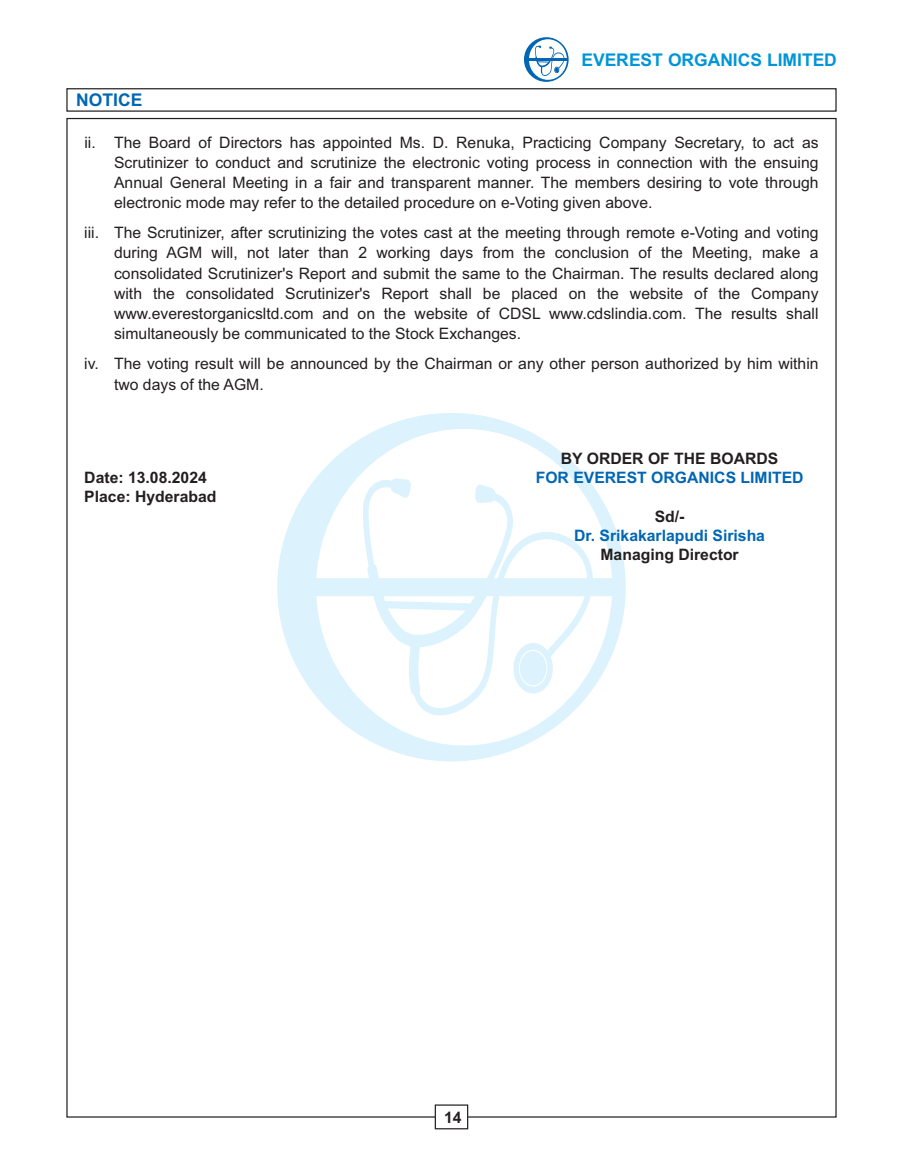
<style>
.page{position:relative;width:903px;height:1166px;background:#fff}
.page>*{position:absolute;margin:0;border:0;box-sizing:border-box;transform-origin:0 0}
.t1{font:700 17.5px "Arial";color:#0095d9}
.t2{font:700 17.5px "Arial";color:#0166b3}
.t3{font:15.75px/20.3px "Arial";color:#231f20;text-align:justify}
.t4{font:700 15.75px "Arial";color:#231f20}
.t5{font:700 15.75px "Arial";color:#0166b3}
</style>
<div class="page">
<svg style="left:277px;top:413px;width:349px;height:348px"></svg>
<div style="left:66px;top:88px;width:770px;height:24px;border:1px solid #231f20"></div>
<svg style="left:434px;top:1104px;width:35px;height:26px"></svg>
<svg style="left:524px;top:37px;width:45px;height:45px"></svg>
<p class="t2" style="left:76px;top:93px;width:68px">NOTICE</p>
<p class="t1" style="left:582px;top:53px;width:257px">EVEREST ORGANICS LIMITED</p>
<p class="t3" style="left:114px;top:133px;width:706px;text-indent:-30px">ii. The Board of Directors has appointed Ms. D. Renuka, Practicing Company Secretary, to act as Scrutinizer to conduct and scrutinize the electronic voting process in connection with the ensuing Annual General Meeting in a fair and transparent manner. The members desiring to vote through electronic mode may refer to the detailed procedure on e-Voting given above.</p>
<p class="t3" style="left:114px;top:224px;width:706px;text-indent:-30px">iii. The Scrutinizer, after scrutinizing the votes cast at the meeting through remote e-Voting and voting during AGM will, not later than 2 working days from the conclusion of the Meeting, make a consolidated Scrutinizer's Report and submit the same to the Chairman. The results declared along with the consolidated Scrutinizer's Report shall be placed on the website of the Company www.everestorganicsltd.com and on the website of CDSL www.cdslindia.com. The results shall simultaneously be communicated to the Stock Exchanges.</p>
<p class="t3" style="left:114px;top:355px;width:706px;text-indent:-30px">iv. The voting result will be announced by the Chairman or any other person authorized by him within two days of the AGM.</p>
<p class="t4" style="left:561px;top:452px;width:219px">BY ORDER OF THE BOARDS</p>
<p class="t4" style="left:84px;top:471px;width:124px">Date: 13.08.2024</p>
<p class="t5" style="left:536px;top:471px;width:269px">FOR EVEREST ORGANICS LIMITED</p>
<p class="t4" style="left:84px;top:491px;width:134px">Place: Hyderabad</p>
<p class="t4" style="left:655px;top:510px;width:31px">Sd/-</p>
<p class="t5" style="left:574px;top:529px;width:192px">Dr. Srikakarlapudi Sirisha</p>
<p class="t4" style="left:600px;top:549px;width:140px">Managing Director</p>
<p class="t4" style="left:444px;top:1111px;width:19px">14</p>
</div>
